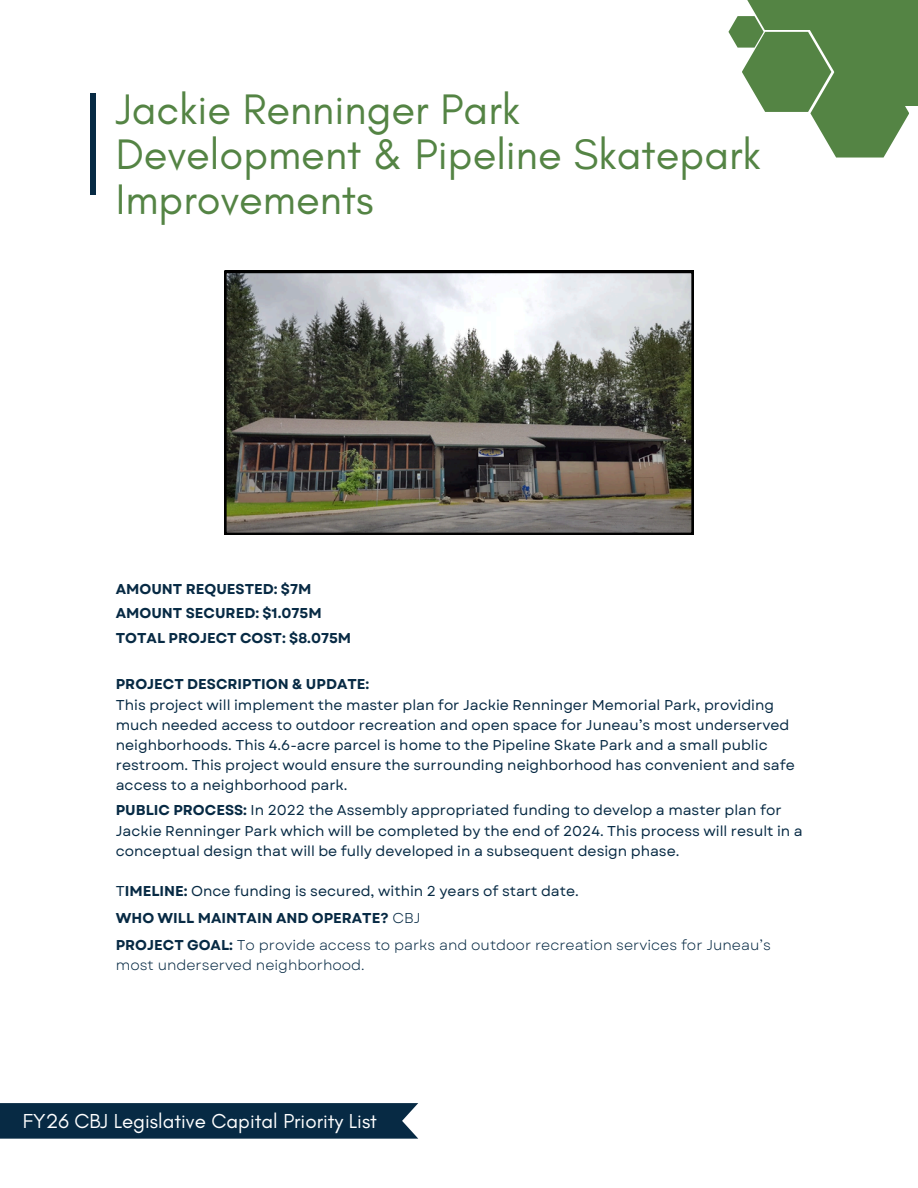
<style>
.page{position:relative;width:918px;height:1188px;background:#fff}
.page>*{position:absolute;margin:0;border:0;box-sizing:border-box;transform-origin:0 0}
.t1{font:43.5px/45px "Glacial Indifference";color:#548444}
.t2{font:20.55px "Glacial Indifference";color:#fff}
.t3{font:14.25px/20.1px "Garet";color:#072a44}
.t4{font:700 14.25px/24.5px "Garet";color:#072a44}
.t5{font:14.25px/19.8px "Garet";color:#072a44}
.s1{font-weight:700}
.s2{font-weight:400}
</style>
<div class="page">
<div style="left:90px;top:93px;width:6px;height:102px;background:#072a44"></div>
<div style="left:792px;top:0;width:126px;height:106px;background:#548444"></div>
<svg style="left:728px;top:16px;width:181px;height:142px"></svg>
<div style="left:739px;top:0;width:107px;height:30px;background:#548444"></div>
<svg style="left:0;top:1103px;width:418px;height:36px;background:#0e3049"></svg>
<img style="left:224px;top:271px;width:470px;height:264px">
<p class="t1" style="left:116px;top:87px;width:647px">Jackie Renninger Park<br>Development &amp; Pipeline Skatepark<br>Improvements</p>
<p class="t4" style="left:116px;top:576px;width:237px">AMOUNT REQUESTED: $7M<br>AMOUNT SECURED: $1.075M<br>TOTAL PROJECT COST: $8.075M</p>
<h3 class="t4" style="left:116px;top:672px;width:255px">PROJECT DESCRIPTION &amp; UPDATE:</h3>
<p class="t3" style="left:116px;top:695px;width:681px">This project will implement the master plan for Jackie Renninger Memorial Park, providing much needed access to outdoor recreation and open space for Juneau’s most underserved neighborhoods. This 4.6-acre parcel is home to the Pipeline Skate Park and a small public restroom. This project would ensure the surrounding neighborhood has convenient and safe access to a neighborhood park.</p>
<p class="t3" style="left:116px;top:800px;width:688px"><span class="s1">PUBLIC PROCESS:</span> In 2022 the Assembly appropriated funding to develop a master plan for<br>Jackie Renninger Park which will be completed by the end of 2024. This process will result in a conceptual design that will be fully developed in a subsequent design phase.</p>
<p class="t3" style="left:116px;top:881px;width:465px">T<span class="s1">IMELINE:</span> Once funding is secured, within 2 years of start date.</p>
<p class="t4" style="left:116px;top:906px;width:306px">WHO WILL MAINTAIN AND OPERATE? <span class="s2">CBJ</span></p>
<h4 class="t5" style="left:116px;top:935px;width:657px"><span class="s1">PROJECT GOAL:</span> To provide access to parks and outdoor recreation services for Juneau’s most underserved neighborhood.</h4>
<h2 class="t2" style="left:23px;top:1108px;width:356px">FY26 CBJ Legislative Capital Priority List</h2>
</div>
